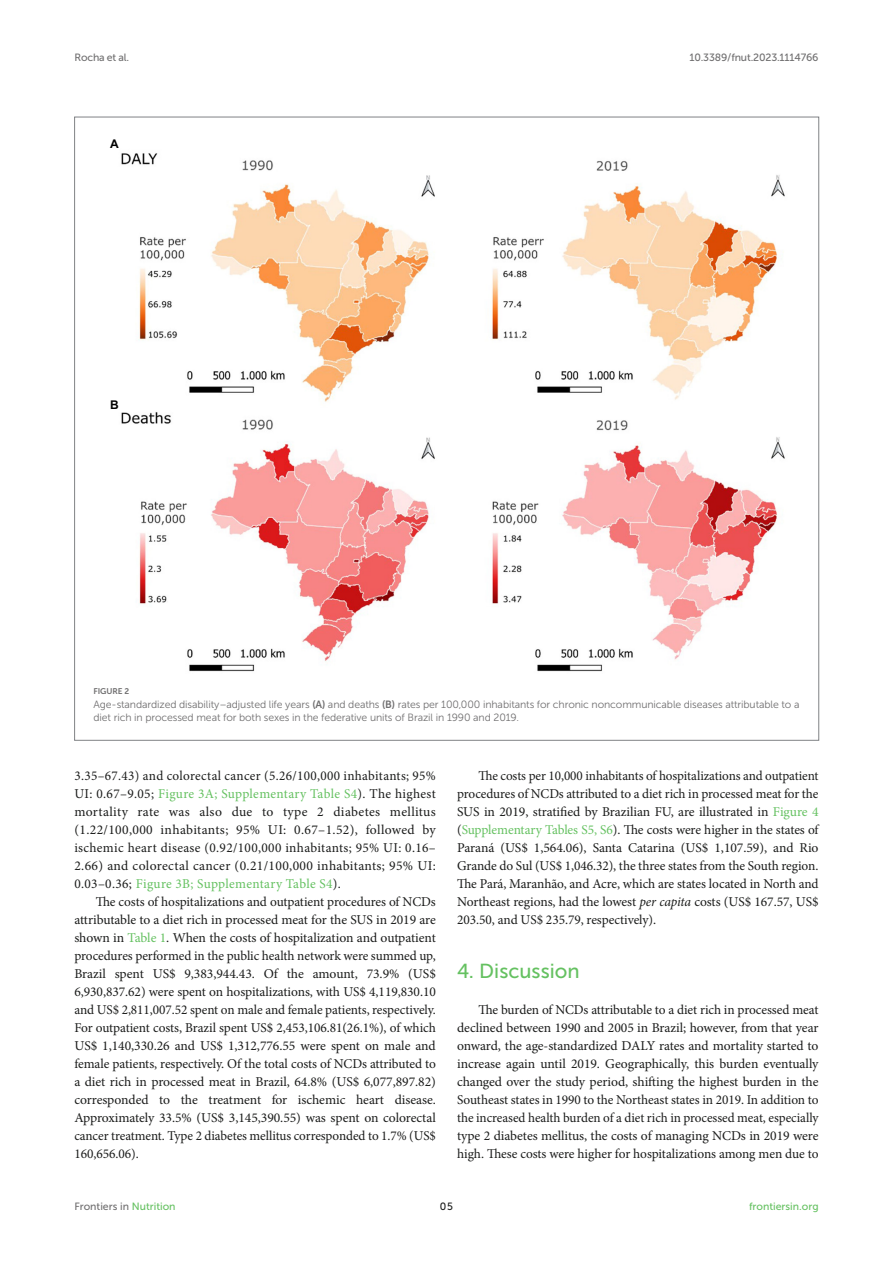
<style>
.page{position:relative;width:893px;height:1263px;background:#fff}
.page>*{position:absolute;margin:0;border:0;box-sizing:border-box;transform-origin:0 0}
.HEAD_1{font:20.25px "Museo Sans 500";color:#65c161}
.TEXT{font:13.5px/18px "Minion Pro";letter-spacing:-.005em;color:#1b1c1b;text-align:justify}
.TEXT_FLUSH{font:13.5px/18px "Minion Pro";letter-spacing:-.005em;color:#1b1c1b;text-align:justify}
.t1{font:700 12px "Arial";color:#000}
.FIG_LEG{font:10.5px/13.5px "Museo Sans 300";letter-spacing:-.01em;color:#706f70}
.t2{font:10.5px "Museo Sans 500";letter-spacing:-.015em;color:#706f70}
.t3{font:10.5px "Museo Sans 500";color:#65c161}
.t4{font:10.5px "Museo Sans 500";color:#1b1c1b}
.FIG_HD{font:8.25px "Museo Sans 700";letter-spacing:-.01em;color:#706f70}
.s1{font-family:"Museo Sans 700"}
.s2{color:#65c161}
.s3{font-style:italic}
</style>
<div class="page">
<img style="left:121px;top:153px;width:664px;height:519px">
<p class="t2" style="left:74px;top:51px;width:56px">Rocha et al.</p>
<p class="t2" style="left:689px;top:51px;width:131px">10.3389/fnut.2023.1114766</p>
<p class="t1" style="left:110px;top:136px;width:10px">A</p>
<p class="t1" style="left:110px;top:397px;width:10px">B</p>
<p class="FIG_HD" style="left:94px;top:687px;width:37px">FIGURE 2</p>
<p class="FIG_LEG" style="left:94px;top:697px;width:707px">Age-standardized disability–adjusted life years <span class="s1">(A)</span> and deaths <span class="s1">(B)</span> rates per 100,000 inhabitants for chronic noncommunicable diseases attributable to a diet rich in processed meat for both sexes in the federative units of Brazil in 1990 and 2019.</p>
<p class="TEXT" style="left:74px;top:767px;width:363px">3.35–67.43) and colorectal cancer (5.26/100,000 inhabitants; 95% UI: 0.67–9.05; <span class="s2">Figure 3A; Supplementary Table S4</span>). The highest mortality rate was also due to type 2 diabetes mellitus (1.22/100,000 inhabitants; 95% UI: 0.67–1.52), followed by ischemic heart disease (0.92/100,000 inhabitants; 95% UI: 0.16– 2.66) and colorectal cancer (0.21/100,000 inhabitants; 95% UI:<br>0.03–0.36; <span class="s2">Figure 3B; Supplementary Table S4</span>).</p>
<p class="TEXT" style="left:74px;top:893px;width:363px;text-indent:21px">The costs of hospitalizations and outpatient procedures of NCDs attributable to a diet rich in processed meat for the SUS in 2019 are shown in <span class="s2">Table 1</span>. When the costs of hospitalization and outpatient procedures performed in the public health network were summed up, Brazil spent US$ 9,383,944.43. Of the amount, 73.9% (US$ 6,930,837.62) were spent on hospitalizations, with US$ 4,119,830.10 and US$ 2,811,007.52 spent on male and female patients, respectively.<br>For outpatient costs, Brazil spent US$ 2,453,106.81(26.1%), of which US$ 1,140,330.26 and US$ 1,312,776.55 were spent on male and female patients, respectively. Of the total costs of NCDs attributed to a diet rich in processed meat in Brazil, 64.8% (US$ 6,077,897.82) corresponded to the treatment for ischemic heart disease.<br>Approximately 33.5% (US$ 3,145,390.55) was spent on colorectal cancer treatment. Type 2 diabetes mellitus corresponded to 1.7% (US$ 160,656.06).</p>
<p class="TEXT" style="left:457px;top:767px;width:363px;text-indent:21px">The costs per 10,000 inhabitants of hospitalizations and outpatient procedures of NCDs attributed to a diet rich in processed meat for the SUS in 2019, stratified by Brazilian FU, are illustrated in <span class="s2">Figure 4 </span>(<span class="s2">Supplementary Tables S5, S6</span>). The costs were higher in the states of Paraná (US$ 1,564.06), Santa Catarina (US$ 1,107.59), and Rio Grande do Sul (US$ 1,046.32), the three states from the South region.<br>The Pará, Maranhão, and Acre, which are states located in North and Northeast regions, had the lowest <span class="s3">per capita</span> costs (US$ 167.57, US$ 203.50, and US$ 235.79, respectively).</p>
<p class="HEAD_1" style="left:457px;top:960px;width:124px">4. Discussion</p>
<p class="TEXT_FLUSH" style="left:457px;top:1001px;width:363px;text-indent:21px">The burden of NCDs attributable to a diet rich in processed meat declined between 1990 and 2005 in Brazil; however, from that year onward, the age-standardized DALY rates and mortality started to increase again until 2019. Geographically, this burden eventually changed over the study period, shifting the highest burden in the Southeast states in 1990 to the Northeast states in 2019. In addition to the increased health burden of a diet rich in processed meat, especially type 2 diabetes mellitus, the costs of managing NCDs in 2019 were high. These costs were higher for hospitalizations among men due to</p>
<p class="t2" style="left:74px;top:1200px;width:103px">Frontiers in <span class="s2">Nutrition</span></p>
<p class="t4" style="left:440px;top:1200px;width:14px">05</p>
<p class="t3" style="left:749px;top:1200px;width:71px">frontiersin.org</p>
</div>
